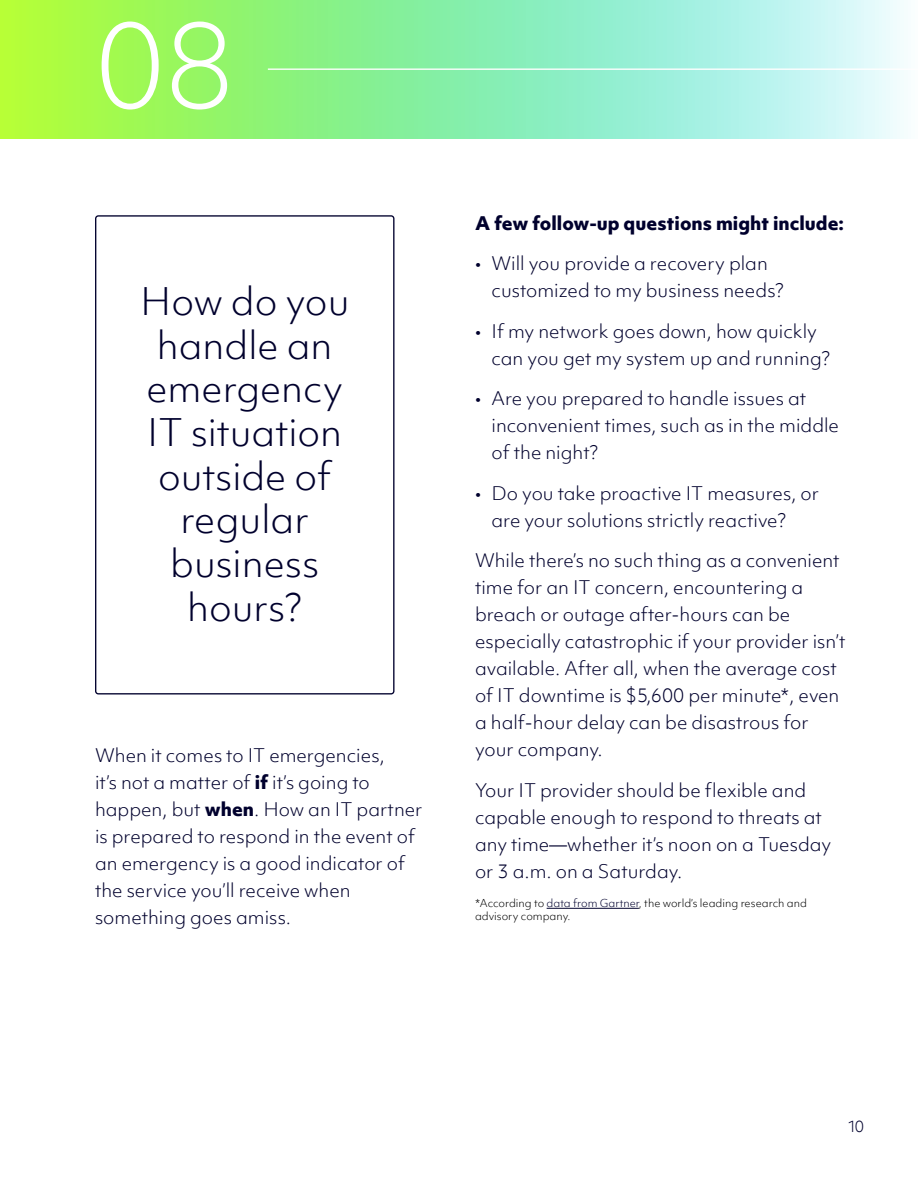
<style>
.page{position:relative;width:918px;height:1188px;background:#fff}
.page>*{position:absolute;margin:0;border:0;box-sizing:border-box;transform-origin:0 0}
.t1{font:300 113.4px "Objektiv Mk 1";color:#fff}
.t2{font:300 36.45px/43.8px "Objektiv Mk 1";color:#00002d;text-align:center}
.t3{font:300 18px/27px "Objektiv Mk 1";color:#00002d}
.t4{font:800 18px "Objektiv Mk 1";color:#00002d}
.t5{font:300 15px "Objektiv Mk 1";color:#00002d}
.t6{font:300 10.5px/12.6px "Objektiv Mk 1";color:#000}
.s1{font-weight:800}
.s2{color:#00002d}
</style>
<div class="page">
<hr style="left:547px;top:908px;width:92px;height:1px;background:#00002d">
<svg style="left:0;top:0;width:904px;height:138px"></svg>
<hr style="left:268px;top:69px;width:650px;height:1px;background:#fff">
<div style="left:95px;top:215px;width:300px;height:480px;border:1px solid #00002d;border-radius:3px"></div>
<h1 class="t1" style="left:95px;top:-12px;width:141px">08</h1>
<h2 class="t2" style="left:140px;top:279px;width:211px">How do you handle an emergency<br>IT situation outside of regular business hours?</h2>
<p class="t3" style="left:95px;top:741px;width:329px">When it comes to IT emergencies,<br>it’s not a matter of <span class="s1">if</span> it’s going to happen, but <span class="s1">when</span>. How an IT partner is prepared to respond in the event of an emergency is a good indicator of the service you’ll receive when something goes amiss.</p>
<p class="t4" style="left:475px;top:210px;width:371px">A few follow-up questions might include:</p>
<p class="t3" style="left:492px;top:250px;width:294px;text-indent:-16px">• Will you provide a recovery plan customized to my business needs?</p>
<p class="t3" style="left:492px;top:318px;width:340px;text-indent:-16px">• If my network goes down, how quickly can you get my system up and running?</p>
<p class="t3" style="left:492px;top:385px;width:349px;text-indent:-16px">• Are you prepared to handle issues at inconvenient times, such as in the middle of the night?</p>
<p class="t3" style="left:492px;top:480px;width:329px;text-indent:-16px">• Do you take proactive IT measures, or are your solutions strictly reactive?</p>
<p class="t3" style="left:475px;top:547px;width:372px">While there’s no such thing as a convenient time for an IT concern, encountering a breach or outage after-hours can be especially catastrophic if your provider isn’t available. After all, when the average cost of IT downtime is $5,600 per minute*, even a half-hour delay can be disastrous for your company.</p>
<p class="t3" style="left:475px;top:777px;width:358px">Your IT provider should be flexible and capable enough to respond to threats at any time—whether it’s noon on a Tuesday or 3 a.m. on a Saturday.</p>
<p class="t6" style="left:475px;top:897px;width:334px">*According to <span class="s2">data from Gartner</span>, the world’s leading research and advisory company.</p>
<p class="t5" style="left:848px;top:1116px;width:18px">10</p>
</div>
